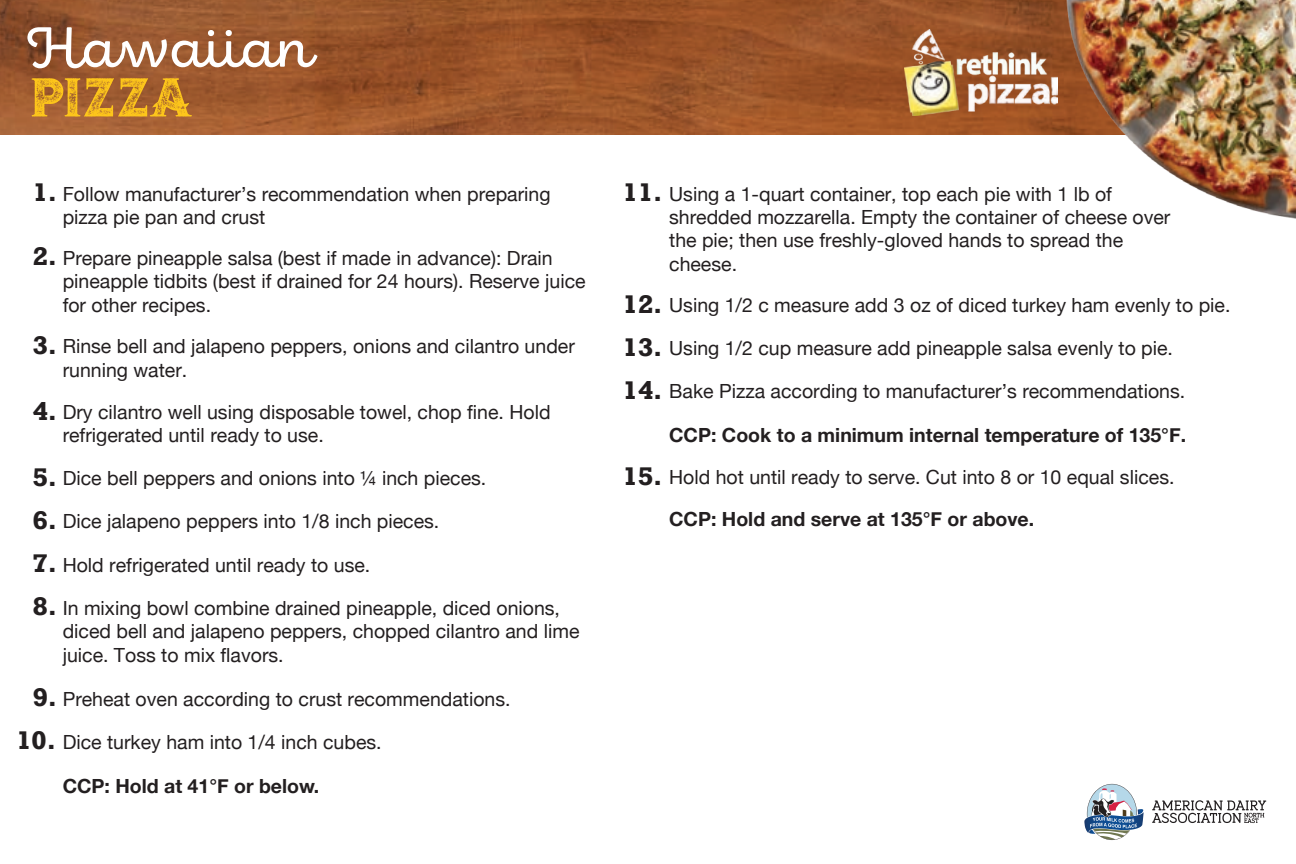
<style>
.page{position:relative;width:1296px;height:864px;background:#fff}
.page>*{position:absolute;margin:0;border:0;box-sizing:border-box;transform-origin:0 0}
.t1{font:57.9px "Eldwin Script";color:#fff}
.t2{font:54.9px "Highbinder Rough";color:#fdc61b}
.t3{font:700 24px "Rockwell";color:#231f20}
.t4{font:19.5px/23.4px "Helvetica Neue";color:#231f20}
.t5{font:700 19.5px "Helvetica Neue";color:#231f20}
.s1{font-family:"Rockwell";font-weight:700;font-size:24px}
</style>
<div class="page">
<img style="left:0;top:0;width:1041px;height:135px">
<img style="left:1041px;top:0;width:255px;height:219px">
<svg style="left:1152px;top:800px;width:114px;height:23px"></svg>
<svg style="left:1084px;top:784px;width:60px;height:56px"></svg>
<img style="left:904px;top:29px;width:153px;height:86px">
<h1 class="t1" style="left:28px;top:16px;width:286px">Hawaiian</h1>
<h2 class="t2" style="left:32px;top:62px;width:161px">PIZZA</h2>
<p class="t3" style="left:33px;top:177px;width:26px">1.</p>
<p class="t4" style="left:63px;top:183px;width:489px">Follow manufacturer’s recommendation when preparing pizza pie pan and crust</p>
<p class="t3" style="left:33px;top:241px;width:26px">2.</p>
<p class="t4" style="left:63px;top:247px;width:524px">Prepare pineapple salsa (best if made in advance): Drain pineapple tidbits (best if drained for 24 hours). Reserve juice for other recipes.</p>
<p class="t3" style="left:33px;top:330px;width:26px">3.</p>
<p class="t4" style="left:63px;top:336px;width:514px">Rinse bell and jalapeno peppers, onions and cilantro under running water.</p>
<p class="t3" style="left:33px;top:395px;width:26px">4.</p>
<p class="t4" style="left:63px;top:401px;width:489px">Dry cilantro well using disposable towel, chop fine. Hold refrigerated until ready to use.</p>
<p class="t4" style="left:33px;top:468px;width:455px"><span class="s1">5.</span> Dice bell peppers and onions into ¼ inch pieces.</p>
<p class="t4" style="left:33px;top:511px;width:408px"><span class="s1">6.</span> Dice jalapeno peppers into 1/8 inch pieces.</p>
<p class="t4" style="left:33px;top:554px;width:339px"><span class="s1">7.</span> Hold refrigerated until ready to use.</p>
<p class="t4" style="left:63px;top:597px;width:518px">In mixing bowl combine drained pineapple, diced onions, diced bell and jalapeno peppers, chopped cilantro and lime juice. Toss to mix flavors.</p>
<p class="t3" style="left:33px;top:591px;width:26px">8.</p>
<p class="t4" style="left:33px;top:688px;width:479px"><span class="s1">9.</span> Preheat oven according to crust recommendations.</p>
<p class="t4" style="left:16px;top:731px;width:367px"><span class="s1">10.</span> Dice turkey ham into 1/4 inch cubes.</p>
<p class="t5" style="left:63px;top:771px;width:258px">CCP: Hold at 41°F or below.</p>
<p class="t3" style="left:623px;top:177px;width:41px">11.</p>
<p class="t4" style="left:669px;top:183px;width:503px">Using a 1-quart container, top each pie with 1 lb of shredded mozzarella. Empty the container of cheese over the pie; then use freshly-gloved hands to spread the cheese.</p>
<p class="t4" style="left:623px;top:294px;width:609px"><span class="s1">12.</span> Using 1/2 c measure add 3 oz of diced turkey ham evenly to pie.</p>
<p class="t4" style="left:623px;top:338px;width:552px"><span class="s1">13.</span> Using 1/2 cup measure add pineapple salsa evenly to pie.</p>
<p class="t4" style="left:623px;top:381px;width:564px"><span class="s1">14.</span> Bake Pizza according to manufacturer’s recommendations.</p>
<p class="t5" style="left:669px;top:420px;width:518px">CCP: Cook to a minimum internal temperature of 135°F.</p>
<p class="t4" style="left:623px;top:467px;width:553px"><span class="s1">15.</span> Hold hot until ready to serve. Cut into 8 or 10 equal slices.</p>
<p class="t5" style="left:669px;top:503px;width:367px">CCP: Hold and serve at 135°F or above.</p>
</div>
